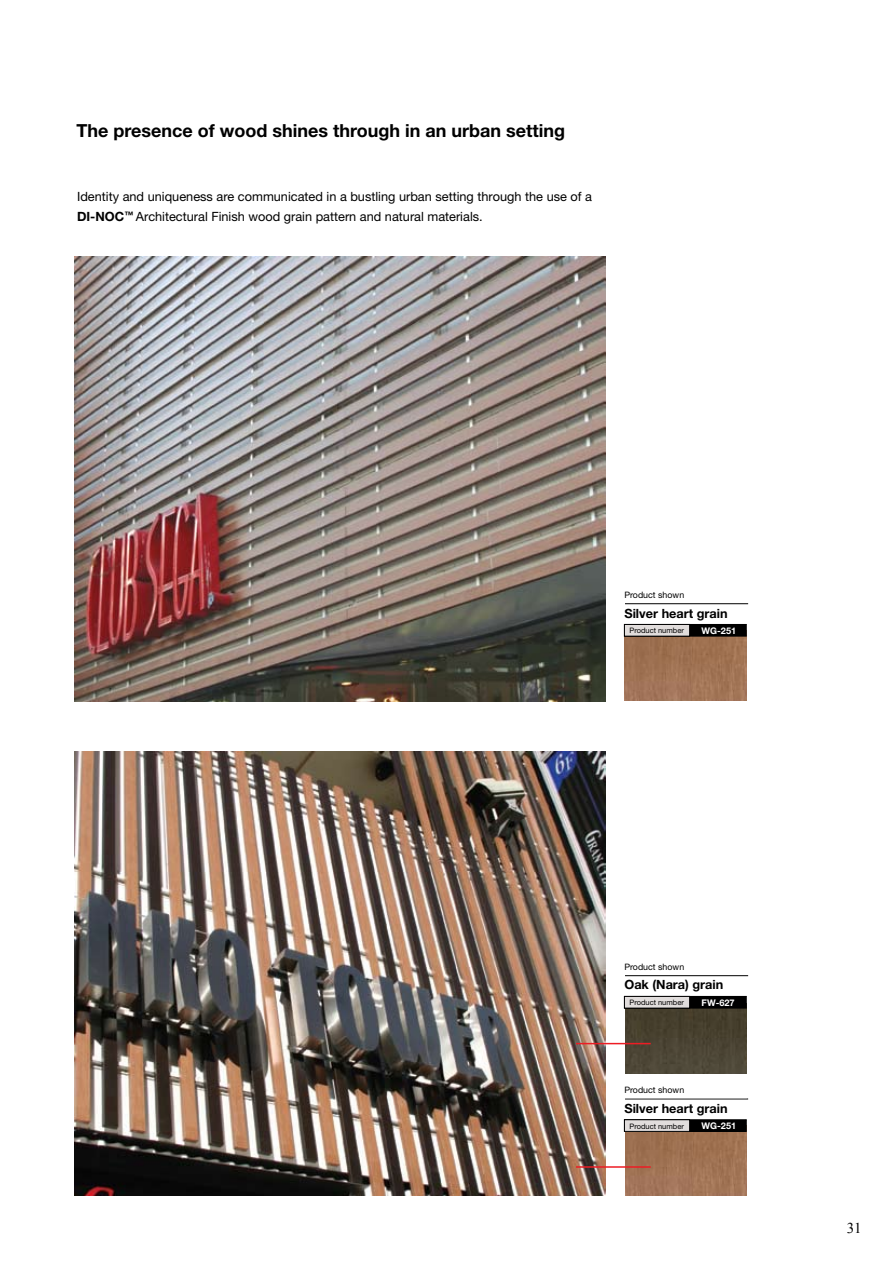
<style>
.page{position:relative;width:893px;height:1263px;background:#fff}
.page>*{position:absolute;margin:0;border:0;box-sizing:border-box;transform-origin:0 0}
.t1{font:700 18px "Helvetica Neue LT Std";color:#000}
.t2{font:15px "Times New Roman";color:#000}
.t3{font:12.75px/19.5px "Helvetica Neue LT Std";color:#000}
.t4{font:700 12.75px "Helvetica Neue LT Std";color:#000}
.t5{font:700 9.15px "Helvetica Neue LT Std";color:#fff}
.t6{font:8.85px "Helvetica Neue LT Std";color:#000}
.t7{font:7.5px "Helvetica Neue LT Std";color:#000}
.s1{font-weight:700}
</style>
<div class="page">
<img style="left:74px;top:256px;width:675px;height:940px">
<h1 class="t1" style="left:76px;top:119px;width:490px">The presence of wood shines through in an urban setting</h1>
<p class="t3" style="left:77px;top:187px;width:516px">Identity and uniqueness are communicated in a bustling urban setting through the use of a<br><span class="s1">DI-NOC</span><sup>™</sup> Architectural Finish wood grain pattern and natural materials.</p>
<p class="t6" style="left:624px;top:590px;width:61px">Product shown</p>
<p class="t4" style="left:624px;top:605px;width:105px">Silver heart grain</p>
<p class="t7" style="left:629px;top:626px;width:56px">Product number</p>
<p class="t5" style="left:702px;top:625px;width:36px">WG-251</p>
<p class="t6" style="left:624px;top:961px;width:61px">Product shown</p>
<p class="t4" style="left:624px;top:977px;width:100px">Oak (Nara) grain</p>
<p class="t7" style="left:629px;top:998px;width:56px">Product number</p>
<p class="t5" style="left:702px;top:997px;width:35px">FW-627</p>
<p class="t6" style="left:624px;top:1085px;width:61px">Product shown</p>
<p class="t4" style="left:624px;top:1100px;width:105px">Silver heart grain</p>
<p class="t7" style="left:629px;top:1121px;width:56px">Product number</p>
<p class="t5" style="left:702px;top:1120px;width:36px">WG-251</p>
<p class="t2" style="left:847px;top:1219px;width:16px">31</p>
</div>
